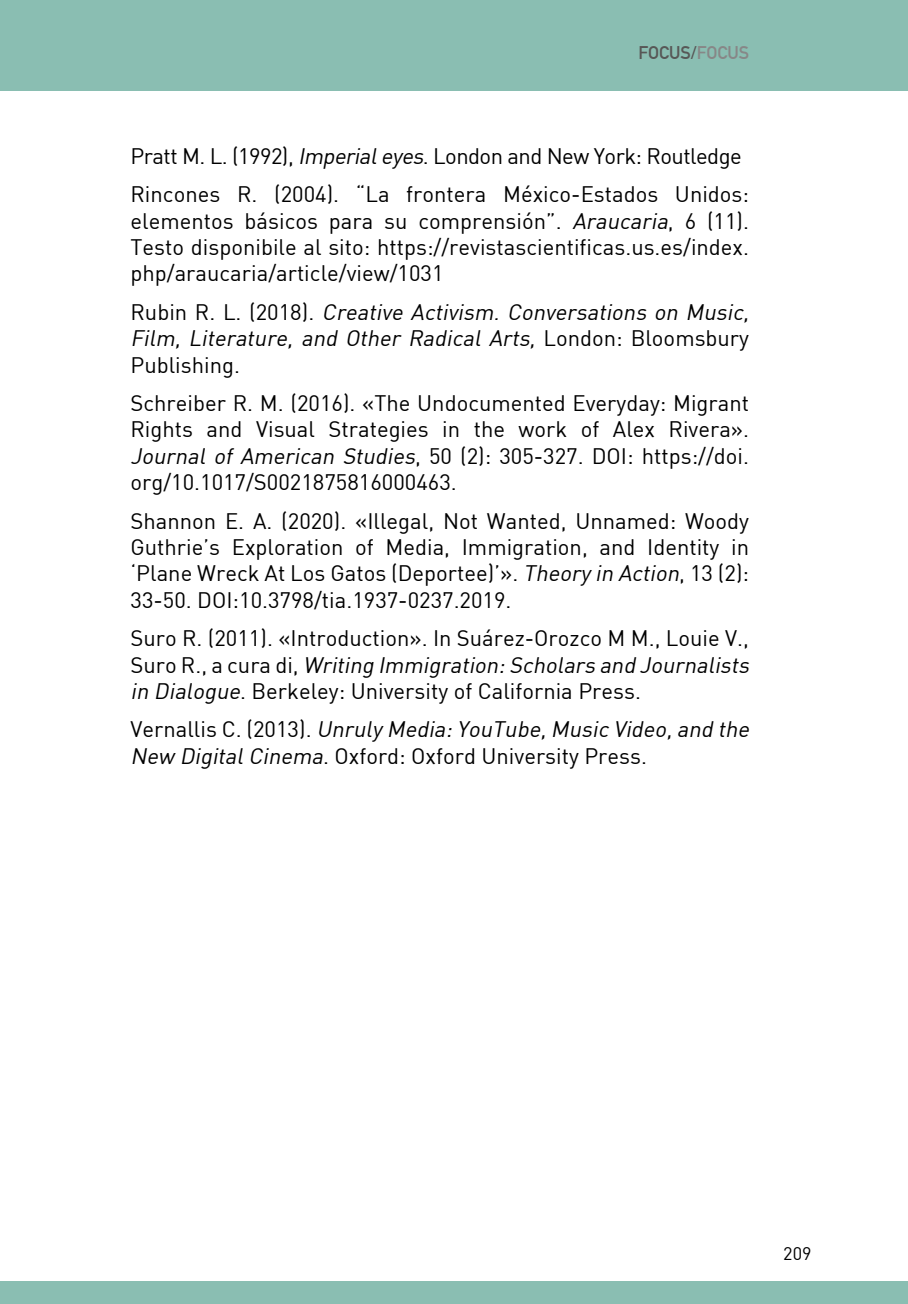
<style>
.page{position:relative;width:908px;height:1304px;background:#fff}
.page>*{position:absolute;margin:0;border:0;box-sizing:border-box;transform-origin:0 0}
.t1{font:22px/26.4px "DIN";color:#000;text-align:justify}
.t2{font:italic 22px/26.4px "DIN";color:#000}
.t3{font:700 18px "DIN Alternate";color:#575756}
.t4{font:18px "DIN";color:#000}
.s1{color:#878787}
.s2{font-style:italic}
.s3{font-style:normal}
</style>
<div class="page">
<div style="left:0;top:0;width:907px;height:90px;background:#8abeb2"></div>
<div style="left:0;top:1281px;width:907px;height:23px;background:#8abeb2"></div>
<p class="t3" style="left:638px;top:39px;width:112px">FOCUS/<span class="s1">FOCUS</span></p>
<p class="t1" style="left:130px;top:136px;width:619px;line-height:38.4px">Pratt M. L. (1992), <span class="s2">Imperialeyes</span>. London and New York: Routledge<br>Rincones R. (2004). “La frontera México-Estados Unidos:</p>
<p class="t1" style="left:130px;top:207px;width:619px">elementos básicos para su comprensión”. <span class="s2">Araucaria</span>, 6 (11).<br>Testo disponibile al sito: https://revistascientificas.us.es/index. php/araucaria/article/view/1031</p>
<p class="t2" style="left:130px;top:298px;width:624px"><span class="s3">R u b i n R . L . ( 2 0 1 8 ) .</span> Creative Activism. Conversations on Music,<br>Film, Literature, and Other Radical Arts, <span class="s3">L o n d o n : B l o o m s b u ry<br>Publishing.</span></p>
<p class="t1" style="left:130px;top:389px;width:620px">Schreiber R. M. (2016). «The Undocumented Everyday: Migrant Rights and Visual Strategies in the work of Alex Rivera».<br><span class="s2">Journal of American Studies</span>, 50 (2): 305-327. DOI: https://doi. org/10.1017/S0021875816000463.</p>
<p class="t1" style="left:130px;top:507px;width:620px">Shannon E. A. (2020). «Illegal, Not Wanted, Unnamed: Woody Guthrie’s Exploration of Media, Immigration, and Identity in ‘Plane Wreck At Los Gatos (Deportee)’». <span class="s2">Theory in Action</span>, 13 (2):<br>33-50. DOI:10.3798/tia.1937-0237.2019.</p>
<p class="t1" style="left:130px;top:625px;width:624px;text-align:left">Suro R. (2011). «Introduction». In Suárez-Orozco M M., Louie V.,<br>S u ro R . , a c u ra d i , <span class="s2">Writing Immigration:Scholars and Journalists in Dialogue</span>. Berkeley: University of California Press.</p>
<p class="t2" style="left:130px;top:716px;width:624px"><span class="s3">Ve r n a l l i s C . ( 2 0 1 3 ) .</span> Unruly Media:YouTube,Music Video,and the<br>New DigitalCinema<span class="s3">. Oxford: Oxford University Press.</span></p>
<p class="t4" style="left:783px;top:1242px;width:30px">209</p>
</div>
